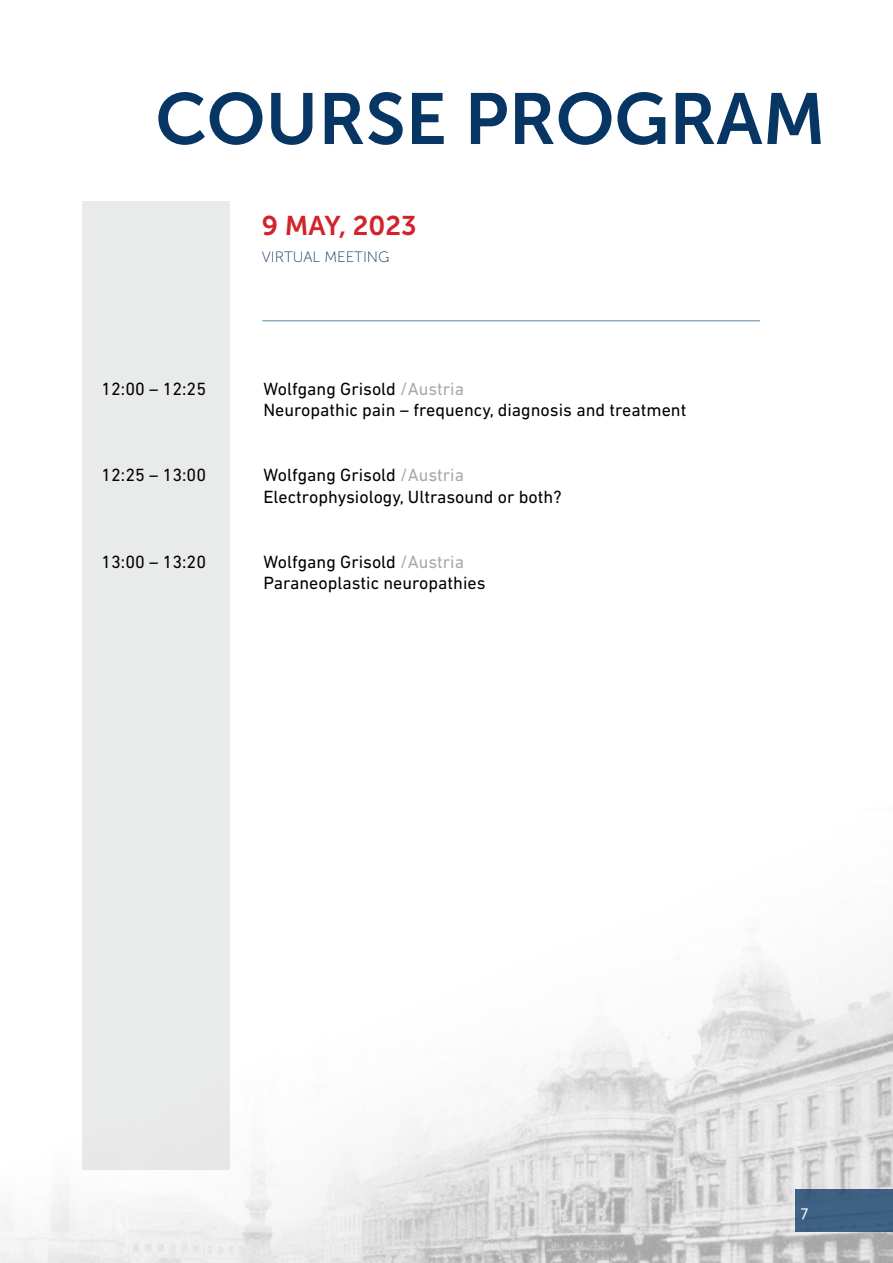
<style>
.page{position:relative;width:893px;height:1263px;background:#fff}
.page>*{position:absolute;margin:0;border:0;box-sizing:border-box;transform-origin:0 0}
.t1{font:72px "Museo Sans 700";color:#073564}
.t2{font:27px "Museo Sans 700";color:#d2232a}
.t3{font:18px/21.6px "DIN Next LT Pro";color:#000}
.t4{font:16.5px "Anivers";color:#fff}
.t5{font:15px "Museo Sans 100";color:#073564}
.s1{color:#a7a9ac}
</style>
<div class="page">
<img style="left:0;top:320px;width:893px;height:943px">
<div style="left:795px;top:1189px;width:98px;height:43px;background:#3e6184"></div>
<div style="left:82px;top:201px;width:148px;height:968px;background:#e9eaea"></div>
<hr style="left:262px;top:320px;width:498px;height:1px;background:#155c82">
<h1 class="t1" style="left:155px;top:79px;width:672px">COURSE PROGRAM</h1>
<h2 class="t2" style="left:262px;top:211px;width:156px">9 MAY, 2023</h2>
<p class="t5" style="left:262px;top:248px;width:129px">VIRTUAL MEETING</p>
<p class="t3" style="left:101px;top:378px;width:106px">12:00 – 12:25</p>
<p class="t3" style="left:263px;top:378px;width:424px">Wolfgang Grisold <span class="s1">/Austria<br></span>Neuropathic pain – frequency, diagnosis and treatment</p>
<p class="t3" style="left:101px;top:464px;width:106px">12:25 – 13:00</p>
<p class="t3" style="left:263px;top:464px;width:300px">Wolfgang Grisold <span class="s1">/Austria<br></span>Electrophysiology, Ultrasound or both?</p>
<p class="t3" style="left:101px;top:550px;width:106px">13:00 – 13:20</p>
<p class="t3" style="left:263px;top:550px;width:224px">Wolfgang Grisold <span class="s1">/Austria<br></span>Paraneoplastic neuropathies</p>
<p class="t4" style="left:801px;top:1202px;width:9px">7</p>
</div>
